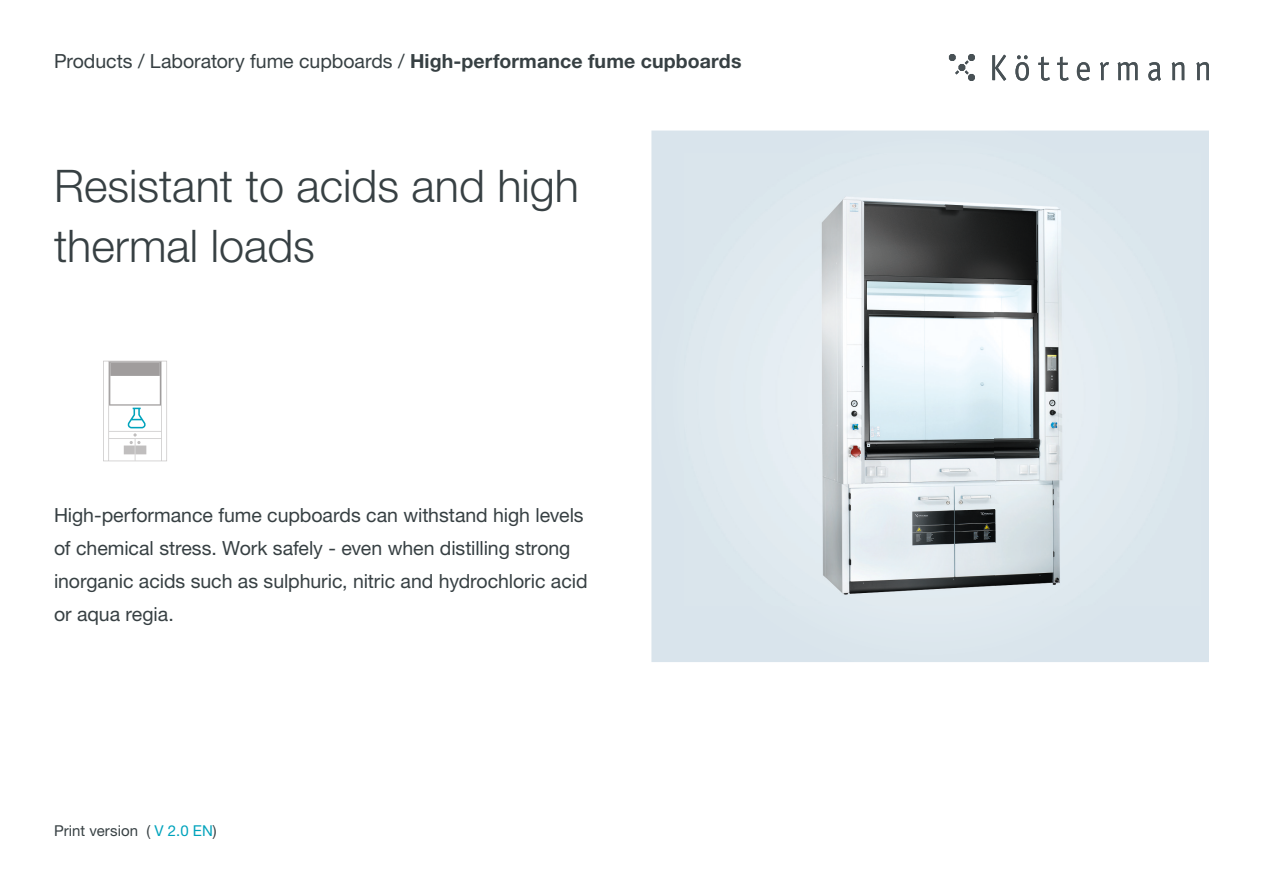
<style>
.page{position:relative;width:1263px;height:893px;background:#fff}
.page>*{position:absolute;margin:0;border:0;box-sizing:border-box;transform-origin:0 0}
.t1{font:300 45px/60px "Helvetica Neue LT Std";color:#374043}
.t2{font:19.5px/33px "Helvetica Neue LT Std";letter-spacing:-.005em;color:#374043}
.t3{font:15px "Helvetica Neue LT Std";letter-spacing:.005em;color:#374043}
.s1{font-weight:700}
.s2{color:#00a3bc}
</style>
<div class="page">
<svg style="left:992px;top:55px;width:14px;height:26px"></svg>
<svg style="left:1015px;top:55px;width:14px;height:26px"></svg>
<svg style="left:1038px;top:57px;width:12px;height:24px"></svg>
<svg style="left:1057px;top:57px;width:11px;height:24px"></svg>
<svg style="left:1077px;top:62px;width:13px;height:19px"></svg>
<svg style="left:1100px;top:62px;width:9px;height:18px"></svg>
<svg style="left:1118px;top:62px;width:19px;height:18px"></svg>
<svg style="left:1148px;top:62px;width:13px;height:19px"></svg>
<svg style="left:1172px;top:62px;width:12px;height:18px"></svg>
<svg style="left:1196px;top:62px;width:13px;height:18px"></svg>
<svg style="left:949px;top:54px;width:26px;height:27px"></svg>
<svg style="left:103px;top:361px;width:64px;height:100px"></svg>
<div style="left:651px;top:131px;width:558px;height:531px;background:#d9e4ec"></div>
<img style="left:685px;top:153px;width:516px;height:452px">
<p class="t2" style="left:54px;top:44px;width:689px">Products / Laboratory fume cupboards / <span class="s1">High-performance fume cupboards</span></p>
<h1 class="t1" style="left:54px;top:155px;width:527px">Resistant to acids and high thermal loads</h1>
<p class="t2" style="left:54px;top:498px;width:535px">High-performance fume cupboards can withstand high levels of chemical stress. Work safely - even when distilling strong inorganic acids such as sulphuric, nitric and hydrochloric acid or aqua regia.</p>
<p class="t3" style="left:54px;top:822px;width:164px">Print version ( <span class="s2">V 2.0 EN</span>)</p>
</div>
